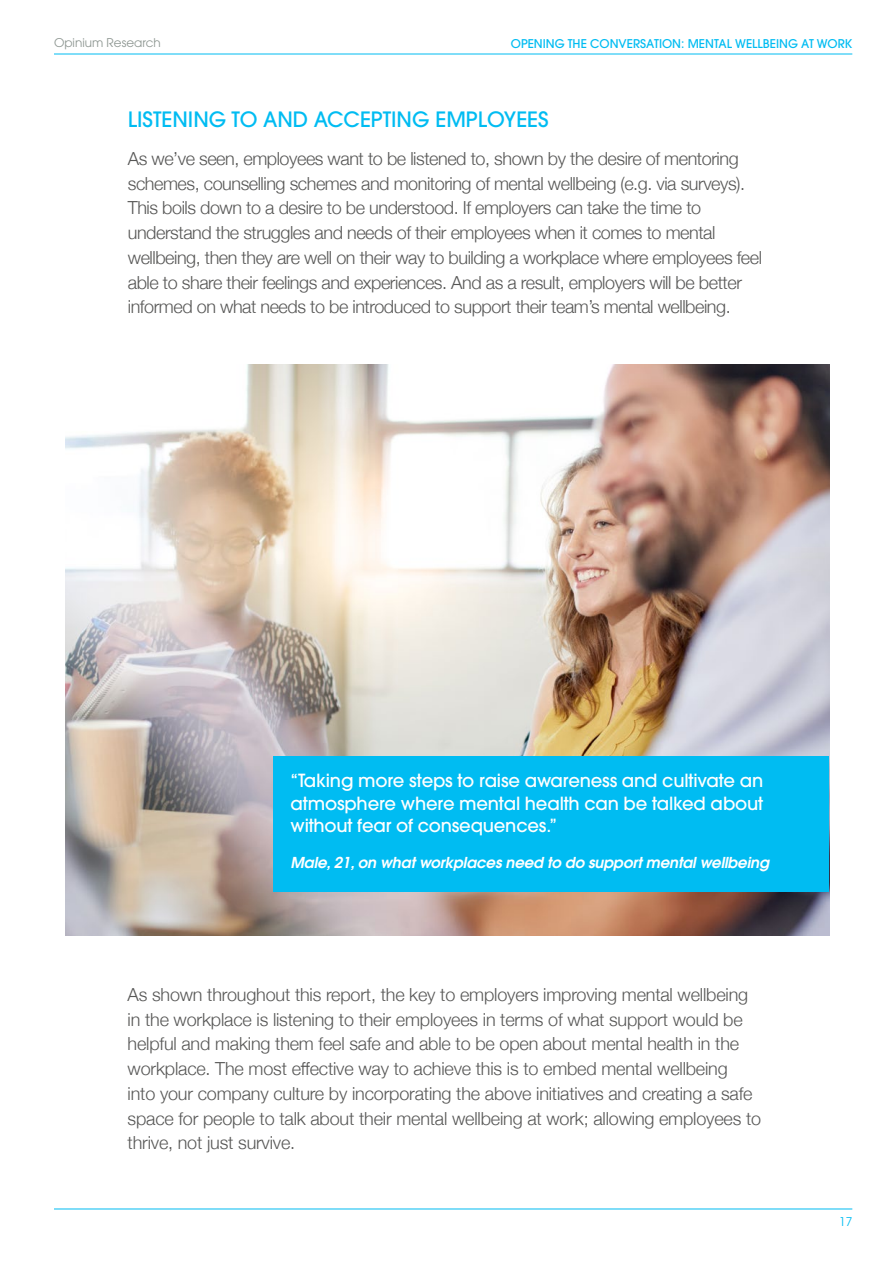
<style>
.page{position:relative;width:893px;height:1263px;background:#fff}
.page>*{position:absolute;margin:0;border:0;box-sizing:border-box;transform-origin:0 0}
.t1{font:500 21px "Avant Garde";color:#00bcf2}
.t2{font:300 18px/24.8px "Helvetica Neue";letter-spacing:-.025em;color:#575756}
.t3{font:500 18px/22.5px "Avant Garde";letter-spacing:-.01em;color:#fff;text-align:justify}
.t4{font:italic 600 15px "Avant Garde";letter-spacing:-.01em;color:#fff}
.t5{font:500 12px "Avant Garde";color:#00bcf2}
.t6{font:12px "Avant Garde";color:#8d9691}
.t7{font:12px "Avant Garde";color:#00bcf2}
</style>
<div class="page">
<hr style="left:54px;top:54px;width:798px;height:1px;background:#00bcf2">
<hr style="left:54px;top:1209px;width:798px;height:1px;background:#00bcf2">
<img style="left:66px;top:364px;width:763px;height:571px">
<div style="left:274px;top:756px;width:555px;height:135px;background:#00bcf2"></div>
<p class="t6" style="left:54px;top:36px;width:108px">Opinium Research</p>
<p class="t5" style="left:511px;top:37px;width:343px">OPENING THE CONVERSATION: MENTAL WELLBEING AT WORK</p>
<p class="t1" style="left:128px;top:107px;width:422px">LISTENING TO AND ACCEPTING EMPLOYEES</p>
<p class="t2" style="left:128px;top:145px;width:636px">As we’ve seen, employees want to be listened to, shown by the desire of mentoring schemes, counselling schemes and monitoring of mental wellbeing (e.g. via surveys).<br>This boils down to a desire to be understood. If employers can take the time to understand the struggles and needs of their employees when it comes to mental wellbeing, then they are well on their way to building a workplace where employees feel able to share their feelings and experiences. And as a result, employers will be better informed on what needs to be introduced to support their team’s mental wellbeing.</p>
<p class="t3" style="left:291px;top:769px;width:474px">“Taking more steps to raise awareness and cultivate an atmosphere where mental health can be talked about without fear of consequences.”</p>
<p class="t4" style="left:291px;top:852px;width:480px">Male, 21, on what workplaces need to do support mental wellbeing</p>
<p class="t2" style="left:128px;top:981px;width:635px">As shown throughout this report, the key to employers improving mental wellbeing in the workplace is listening to their employees in terms of what support would be helpful and making them feel safe and able to be open about mental health in the workplace. The most effective way to achieve this is to embed mental wellbeing<br>into your company culture by incorporating the above initiatives and creating a safe space for people to talk about their mental wellbeing at work; allowing employees to thrive, not just survive.</p>
<p class="t7" style="left:839px;top:1214px;width:15px">17</p>
</div>
